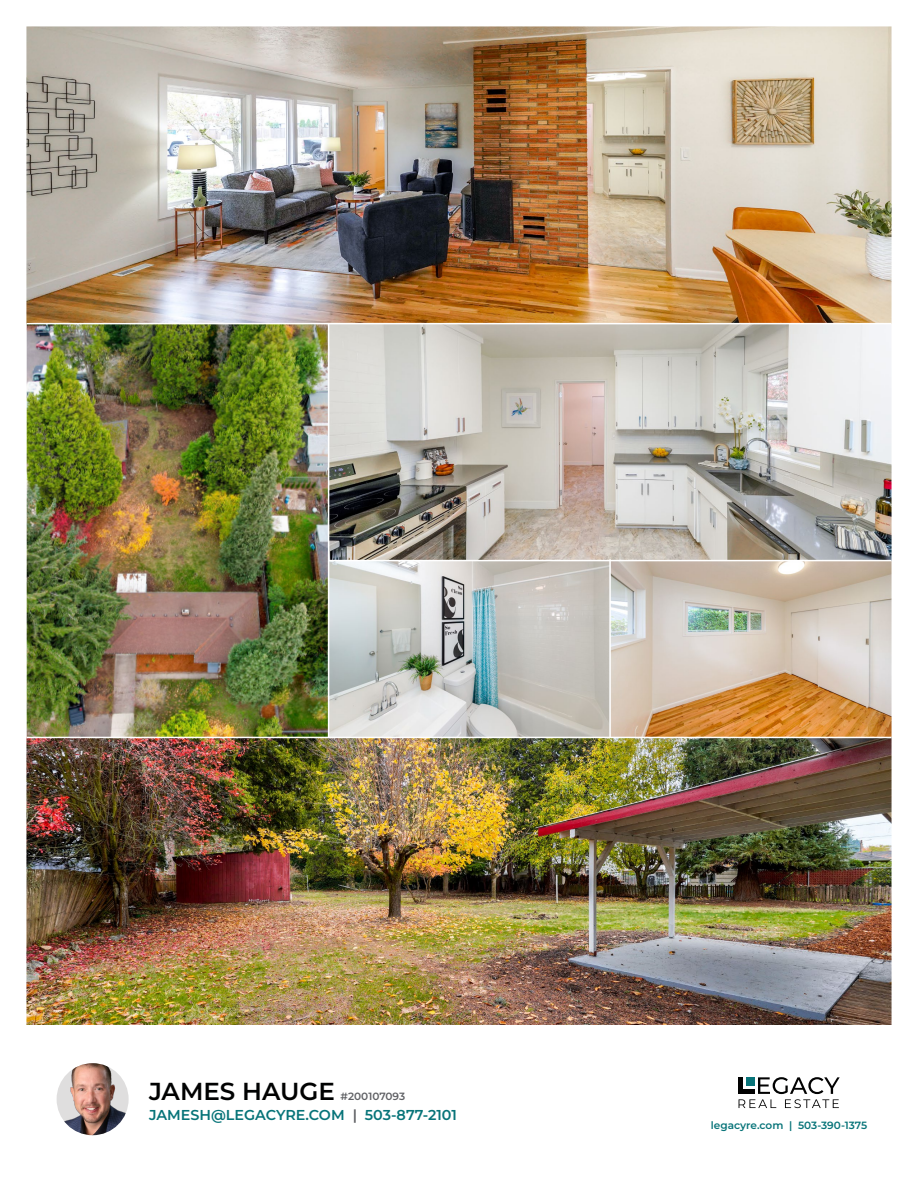
<style>
.page{position:relative;width:918px;height:1188px;background:#fff}
.page>*{position:absolute;margin:0;border:0;box-sizing:border-box;transform-origin:0 0}
.t1{font:600 24.6px "Montserrat";color:#010202}
.t2{font:600 14.4px "Montserrat";color:#087479}
.t3{font:600 10.5px "Montserrat";color:#087479}
.t4{font:600 10.5px "Montserrat";color:#606165}
.s1{color:#606165}
</style>
<div class="page">
<img style="left:26px;top:26px;width:866px;height:1110px">
<svg style="left:739px;top:1077px;width:101px;height:31px"></svg>
<div style="left:747px;top:1077px;width:8px;height:9px;background:#087479"></div>
<div style="left:738px;top:1077px;width:5px;height:17px;background:#020202"></div>
<hr style="left:743px;top:1090px;width:12px;height:4px;background:#020202">
<img style="left:57px;top:1063px;width:72px;height:72px;border-radius:36px">
<h1 class="t1" style="left:149px;top:1075px;width:187px">JAMES HAUGE</h1>
<p class="t4" style="left:341px;top:1089px;width:66px">#200107093</p>
<p class="t2" style="left:149px;top:1106px;width:309px">JAMESH@LEGACYRE.COM <span class="s1">|</span> 503-877-2101</p>
<p class="t3" style="left:711px;top:1118px;width:158px">legacyre.com | 503-390-1375</p>
</div>
